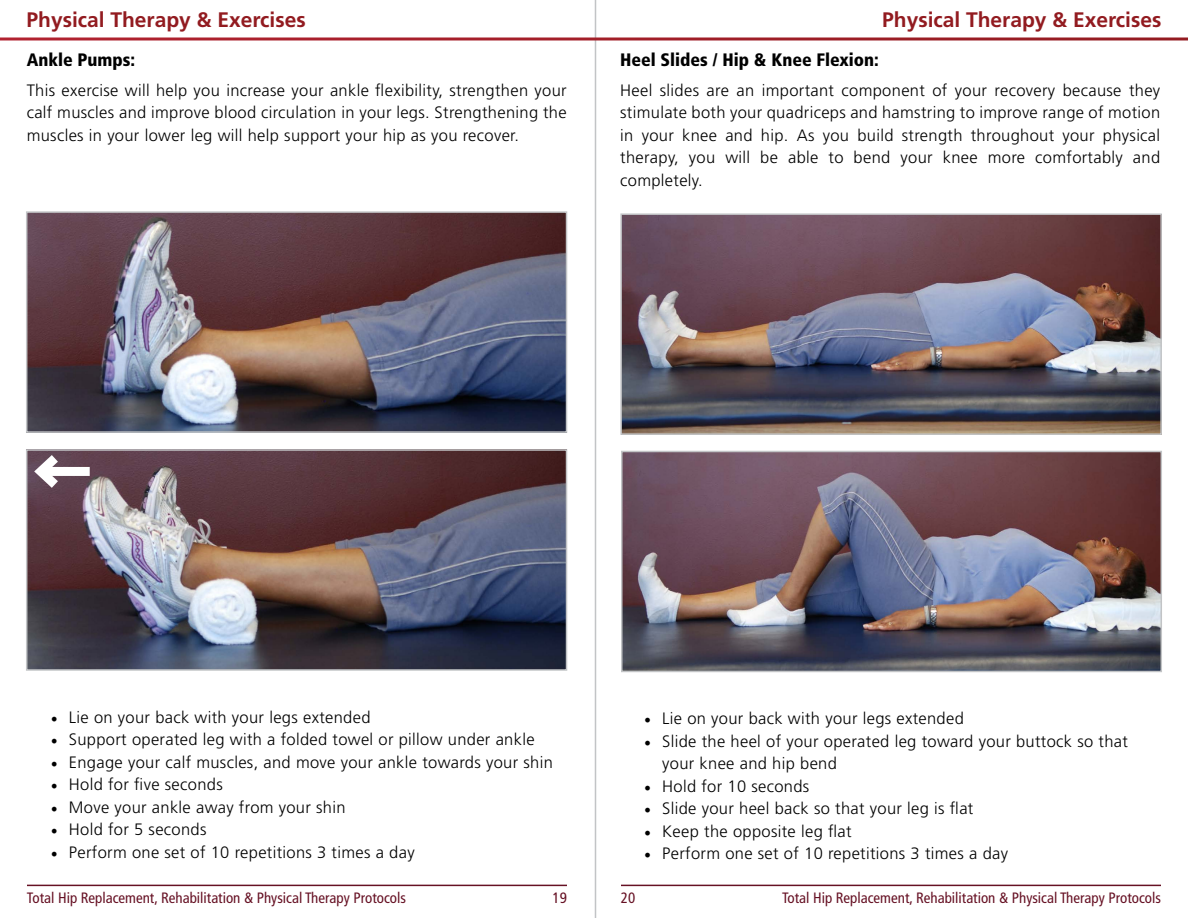
<style>
.page{position:relative;width:1188px;height:918px;background:#fff}
.page>*{position:absolute;margin:0;border:0;box-sizing:border-box;transform-origin:0 0}
.t1{font:700 21px "Frutiger LT Std";color:#921b20}
.t2{font:900 condensed 18px "Frutiger LT Std";color:#000}
.t3{font:300 16.5px/22.5px "Frutiger LT Std";letter-spacing:.02em;color:#000;text-align:justify}
.t4{font:condensed 15px "Frutiger LT Std";color:#661124}
.s1{font-family:"Minion Pro";font-weight:400;font-size:18px}
</style>
<div class="page">
<hr style="left:595px;top:0;width:1px;height:918px;background:#c2c4c6">
<hr style="left:27px;top:885px;width:540px;height:1px;background:#661124">
<hr style="left:621px;top:885px;width:540px;height:1px;background:#661124">
<hr style="left:0;top:38px;width:1188px;height:2px;background:#fff">
<img style="left:623px;top:216px;width:536px;height:216px">
<div style="left:620px;top:213px;width:542px;height:222px;border:2px solid #c2c4c6"></div>
<img style="left:624px;top:454px;width:535px;height:215px">
<div style="left:621px;top:451px;width:541px;height:221px;border:2px solid #c2c4c6"></div>
<img style="left:29px;top:452px;width:535px;height:216px">
<div style="left:26px;top:449px;width:541px;height:222px;border:2px solid #c2c4c6"></div>
<img style="left:29px;top:214px;width:535px;height:216px">
<div style="left:26px;top:211px;width:541px;height:222px;border:2px solid #c2c4c6"></div>
<div style="left:41px;top:467px;width:49px;height:9px;background:#fff"></div>
<svg style="left:28px;top:449px;width:40px;height:48px"></svg>
<p class="t1" style="left:27px;top:8px;width:281px">Physical Therapy &amp; Exercises</p>
<p class="t1" style="left:882px;top:8px;width:281px">Physical Therapy &amp; Exercises</p>
<p class="t2" style="left:27px;top:49px;width:110px">Ankle Pumps:</p>
<p class="t3" style="left:27px;top:79px;width:542px">This exercise will help you increase your ankle flexibility, strengthen your calf muscles and improve blood circulation in your legs. Strengthening the muscles in your lower leg will help support your hip as you recover.</p>
<p class="t2" style="left:620px;top:49px;width:260px">Heel Slides / Hip &amp; Knee Flexion:</p>
<p class="t3" style="left:620px;top:79px;width:542px">Heel slides are an important component of your recovery because they stimulate both your quadriceps and hamstring to improve range of motion in your knee and hip. As you build strength throughout your physical therapy, you will be able to bend your knee more comfortably and completely.</p>
<p class="t3" style="left:51px;top:706px;width:321px"><span class="s1">•</span> Lie on your back with your legs extended</p>
<p class="t3" style="left:51px;top:729px;width:485px"><span class="s1">•</span> Support operated leg with a folded towel or pillow under ankle</p>
<p class="t3" style="left:51px;top:751px;width:504px"><span class="s1">•</span> Engage your calf muscles, and move your ankle towards your shin</p>
<p class="t3" style="left:51px;top:774px;width:173px"><span class="s1">•</span> Hold for five seconds</p>
<p class="t3" style="left:51px;top:796px;width:296px"><span class="s1">•</span> Move your ankle away from your shin</p>
<p class="t3" style="left:51px;top:819px;width:157px"><span class="s1">•</span> Hold for 5 seconds</p>
<p class="t3" style="left:51px;top:841px;width:365px"><span class="s1">•</span> Perform one set of 10 repetitions 3 times a day</p>
<p class="t3" style="left:644px;top:708px;width:321px"><span class="s1">•</span> Lie on your back with your legs extended</p>
<p class="t3" style="left:662px;top:730px;width:467px;text-indent:-18px"><span class="s1">•</span> Slide the heel of your operated leg toward your buttock so that your knee and hip bend</p>
<p class="t3" style="left:644px;top:775px;width:167px"><span class="s1">•</span> Hold for 10 seconds</p>
<p class="t3" style="left:644px;top:798px;width:331px"><span class="s1">•</span> Slide your heel back so that your leg is flat</p>
<p class="t3" style="left:644px;top:820px;width:209px"><span class="s1">•</span> Keep the opposite leg flat</p>
<p class="t3" style="left:644px;top:843px;width:365px"><span class="s1">•</span> Perform one set of 10 repetitions 3 times a day</p>
<p class="t4" style="left:27px;top:889px;width:380px">Total Hip Replacement, Rehabilitation &amp; Physical Therapy Protocols</p>
<p class="t4" style="left:553px;top:889px;width:16px">19</p>
<p class="t4" style="left:621px;top:889px;width:16px">20</p>
<p class="t4" style="left:782px;top:889px;width:380px">Total Hip Replacement, Rehabilitation &amp; Physical Therapy Protocols</p>
</div>
